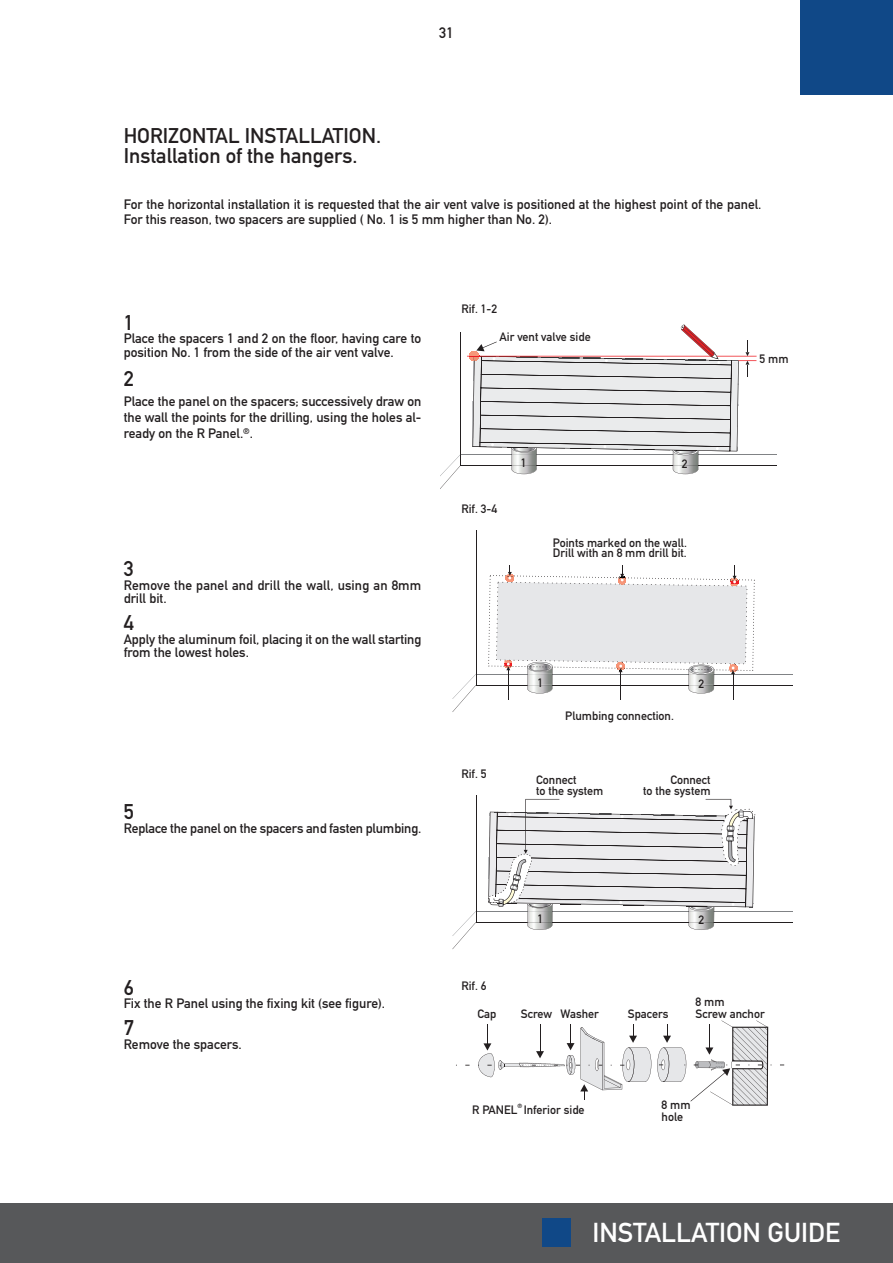
<style>
.page{position:relative;width:893px;height:1263px;background:#fff}
.page>*{position:absolute;margin:0;border:0;box-sizing:border-box;transform-origin:0 0}
.t1{font:27px "DIN Mittelschrift";color:#fff}
.t2{font:21px/19.5px "DIN Mittelschrift";color:#231f20}
.t3{font:15px "DIN Mittelschrift";color:#231f20}
.t4{font:13.5px/13.5px "DIN Mittelschrift";color:#231f20}
.t5{font:12px/10.5px "DIN Mittelschrift";color:#231f20}
.t6{font:6px "DIN Mittelschrift";color:#231f20}
</style>
<div class="page">
<div style="left:0;top:1203px;width:893px;height:60px;background:#57585a"></div>
<div style="left:801px;top:0;width:92px;height:94px;background:#104887"></div>
<hr style="left:460px;top:466px;width:317px;height:1px;background:#231f20">
<hr style="left:460px;top:455px;width:317px;height:1px;background:#808285">
<hr style="left:460px;top:333px;width:1px;height:133px;background:#231f20">
<svg style="left:440px;top:455px;width:20px;height:34px"></svg>
<hr style="left:467px;top:356px;width:289px;height:1px;background:#ee1d23">
<hr style="left:476px;top:922px;width:317px;height:1px;background:#231f20">
<hr style="left:476px;top:911px;width:317px;height:1px;background:#808285">
<hr style="left:476px;top:796px;width:1px;height:126px;background:#231f20">
<svg style="left:452px;top:911px;width:24px;height:38px"></svg>
<svg style="left:488px;top:799px;width:267px;height:131px"></svg>
<hr style="left:476px;top:685px;width:317px;height:1px;background:#231f20">
<hr style="left:476px;top:674px;width:317px;height:1px;background:#808285">
<hr style="left:476px;top:530px;width:1px;height:155px;background:#231f20">
<svg style="left:452px;top:674px;width:24px;height:38px"></svg>
<svg style="left:469px;top:325px;width:287px;height:149px"></svg>
<svg style="left:478px;top:1020px;width:293px;height:86px"></svg>
<svg style="left:488px;top:565px;width:267px;height:134px"></svg>
<div style="left:542px;top:1218px;width:29px;height:29px;background:#104887"></div>
<h2 class="t2" style="left:124px;top:128px;width:259px">HORIZONTAL INSTALLATION.<br>Installation of the hangers.</h2>
<p class="t3" style="left:439px;top:27px;width:16px">31</p>
<p class="t4" style="left:124px;top:198px;width:639px;line-height:15px">For the horizontal installation it is requested that the air vent valve is positioned at the highest point of the panel.<br>For this reason, two spacers are supplied ( No. 1 is 5 mm higher than No. 2).</p>
<h2 class="t2" style="left:124px;top:315px;width:12px">1</h2>
<p class="t4" style="left:124px;top:333px;width:299px">Place the spacers 1 and 2 on the floor, having care to position No. 1 from the side of the air vent valve.</p>
<h2 class="t2" style="left:124px;top:371px;width:12px">2</h2>
<p class="t4" style="left:124px;top:394px;width:299px;line-height:16.2px;text-align:justify">Place the panel on the spacers; successively draw on the wall the points for the drilling, using the holes al&shy;ready on the R Panel.<sup>®</sup>.</p>
<h2 class="t2" style="left:124px;top:561px;width:12px">3</h2>
<p class="t4" style="left:124px;top:580px;width:299px">Remove the panel and drill the wall, using an 8mm drill bit.</p>
<h2 class="t2" style="left:124px;top:615px;width:12px">4</h2>
<p class="t4" style="left:124px;top:633px;width:299px">Apply the aluminum foil, placing it on the wall starting from the lowest holes.</p>
<h2 class="t2" style="left:124px;top:804px;width:12px">5</h2>
<p class="t4" style="left:124px;top:822px;width:299px">Replace the panel on the spacers and fasten plumbing.</p>
<h2 class="t2" style="left:124px;top:980px;width:12px">6</h2>
<p class="t4" style="left:124px;top:998px;width:263px">Fix the R Panel using the fixing kit (see figure).</p>
<h2 class="t2" style="left:124px;top:1020px;width:12px">7</h2>
<p class="t4" style="left:124px;top:1038px;width:120px">Remove the spacers.</p>
<p class="t5" style="left:461px;top:304px;width:37px">Rif. 1-2</p>
<p class="t5" style="left:500px;top:333px;width:93px">Air vent valve side</p>
<p class="t5" style="left:461px;top:505px;width:37px">Rif. 3-4</p>
<p class="t5" style="left:521px;top:459px;width:7px">1</p>
<p class="t5" style="left:682px;top:460px;width:7px">2</p>
<p class="t5" style="left:553px;top:539px;width:135px">Points marked on the wall.<br>Drill with an 8 mm drill bit.</p>
<p class="t5" style="left:461px;top:769px;width:27px">Rif. 5</p>
<p class="t5" style="left:537px;top:679px;width:7px">1</p>
<p class="t5" style="left:698px;top:680px;width:7px">2</p>
<p class="t5" style="left:565px;top:711px;width:110px">Plumbing connection.</p>
<p class="t5" style="left:536px;top:776px;width:69px">Connect<br>to the system</p>
<p class="t5" style="left:643px;top:776px;width:69px;text-align:right">Connect<br>to the system</p>
<p class="t5" style="left:537px;top:915px;width:7px">1</p>
<p class="t5" style="left:698px;top:916px;width:7px">2</p>
<p class="t5" style="left:759px;top:354px;width:31px">5 mm</p>
<p class="t5" style="left:461px;top:982px;width:27px">Rif. 6</p>
<p class="t5" style="left:477px;top:1010px;width:20px">Cap</p>
<p class="t5" style="left:521px;top:1010px;width:33px">Screw</p>
<p class="t5" style="left:695px;top:997px;width:71px;line-height:12px">8 mm<br>Screw anchor</p>
<p class="t5" style="left:560px;top:1010px;width:40px">Washer</p>
<p class="t5" style="left:628px;top:1010px;width:42px">Spacers</p>
<p class="t5" style="left:472px;top:1106px;width:47px">R PANEL</p>
<p class="t6" style="left:517px;top:1104px;width:6px">®</p>
<p class="t5" style="left:524px;top:1106px;width:62px">Inferior side</p>
<p class="t5" style="left:661px;top:1100px;width:31px;line-height:12px">8 mm hole</p>
<h1 class="t1" style="left:592px;top:1223px;width:249px">INSTALLATION GUIDE</h1>
</div>
